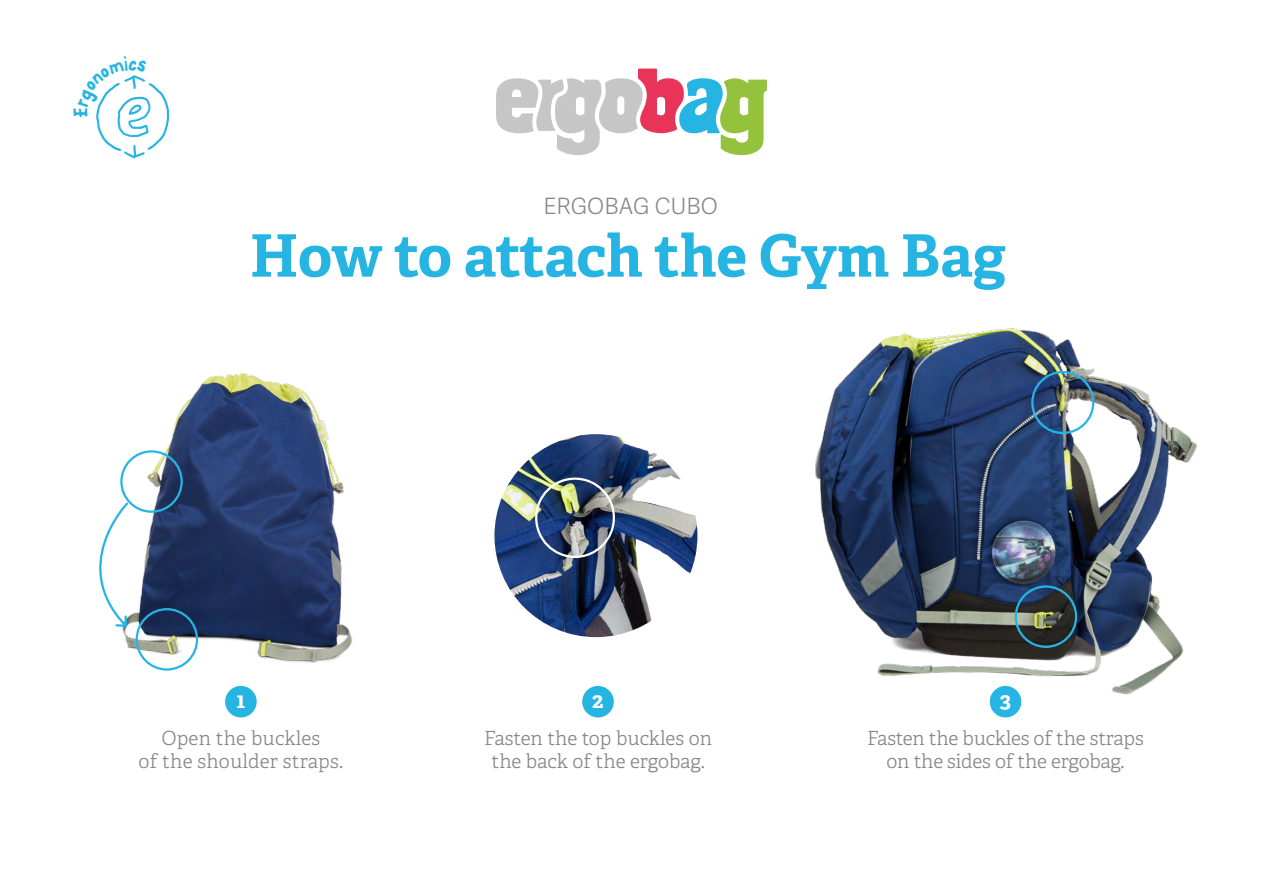
<style>
.page{position:relative;width:1263px;height:893px;background:#fff}
.page>*{position:absolute;margin:0;border:0;box-sizing:border-box;transform-origin:0 0}
.t1{font:700 58.5px "Adelle";letter-spacing:-.005em;color:#26b5e3}
.t2{font:22.8px "Font On A Stick";color:#26b5e3}
.t3{font:300 22.5px "Adelle Sans";color:#878787}
.t4{font:700 21.75px "Adelle";color:#fff}
.t5{font:300 19.5px/23.4px "Adelle";letter-spacing:-.005em;color:#878787;text-align:center}
</style>
<div class="page">
<img style="left:121px;top:373px;width:232px;height:345px">
<div style="left:120px;top:450px;width:63px;height:63px;border:2px solid #26b5e3;border-radius:50%"></div>
<div style="left:136px;top:608px;width:62px;height:63px;border:2px solid #26b5e3;border-radius:50%"></div>
<svg style="left:99px;top:501px;width:30px;height:128px"></svg>
<img style="left:815px;top:328px;width:382px;height:390px">
<div style="left:990px;top:686px;width:31px;height:31px;background:#26b5e3;border-radius:50%"></div>
<img style="left:494px;top:434px;width:203px;height:203px;border-radius:101px">
<div style="left:535px;top:477px;width:80px;height:81px;border:2px solid #fff;border-radius:50%"></div>
<div style="left:582px;top:686px;width:32px;height:31px;background:#26b5e3;border-radius:50%"></div>
<div style="left:225px;top:686px;width:32px;height:31px;background:#26b5e3;border-radius:50%"></div>
<div style="left:1031px;top:371px;width:63px;height:63px;border:2px solid #26b5e3;border-radius:50%"></div>
<div style="left:1015px;top:585px;width:62px;height:63px;border:2px solid #26b5e3;border-radius:50%"></div>
<svg style="left:496px;top:69px;width:271px;height:86px"></svg>
<svg style="left:96px;top:75px;width:73px;height:83px"></svg>
<p class="t2" style="left:129px;top:49px;width:9px">c</p>
<p class="t3" style="left:544px;top:190px;width:176px">ERGOBAG CUBO</p>
<h1 class="t1" style="left:250px;top:219px;width:757px">How to attach the Gym Bag</h1>
<p class="t4" style="left:592px;top:686px;width:13px">2</p>
<p class="t4" style="left:1000px;top:686px;width:13px">3</p>
<p class="t5" style="left:484px;top:726px;width:229px">Fasten the top buckles on the back of the ergobag.</p>
<p class="t4" style="left:236px;top:686px;width:10px">1</p>
<p class="t5" style="left:139px;top:726px;width:206px">Open the buckles<br>of the shoulder straps.</p>
<p class="t5" style="left:867px;top:726px;width:278px">Fasten the buckles of the straps on the sides of the ergobag.</p>
</div>
